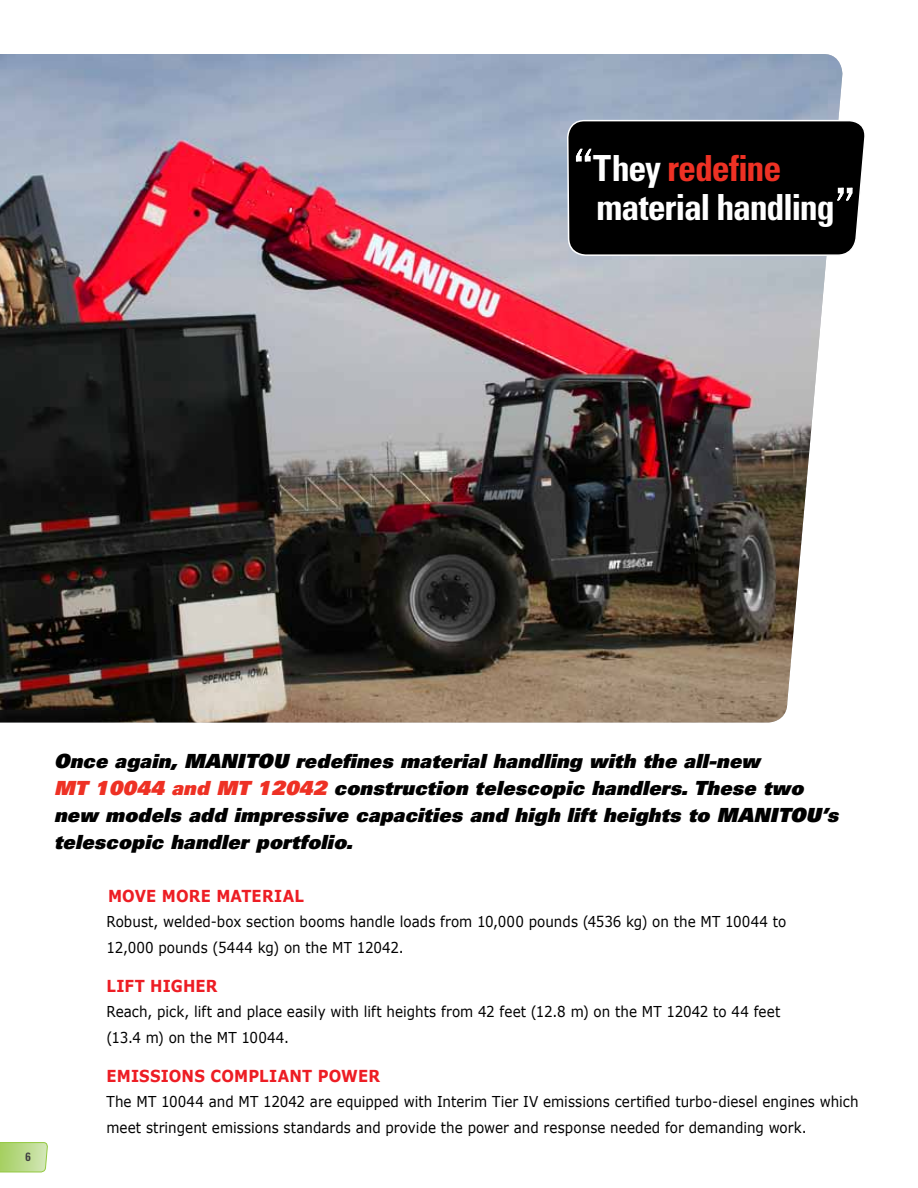
<style>
.page{position:relative;width:918px;height:1188px;background:#fff}
.page>*{position:absolute;margin:0;border:0;box-sizing:border-box;transform-origin:0 0}
.t1{font:700 condensed 36px/39px "Univers LT Std";letter-spacing:-.035em;color:#fff}
.t2{font:19.5px/27px "Univers LT Std X Black Obl";letter-spacing:.01em;color:#000}
.t3{font:700 16.5px "Verdana";letter-spacing:.01em;color:#ed1d24;scale:.9 1}
.t4{font:15px/25.5px "Verdana";letter-spacing:.005em;color:#000;scale:.9 1}
.t5{font:700 condensed 12px "Univers LT Std";color:#414042}
.s1{color:#ee3124}
</style>
<div class="page">
<svg style="left:0;top:1142px;width:48px;height:30px"></svg>
<img style="left:0;top:54px;width:842px;height:669px">
<svg style="left:556px;top:119px;width:309px;height:138px;background:#151617"></svg>
<h1 class="t1" style="left:593px;top:149px;width:243px">They <span class="s1">redefine </span>material handling</h1>
<p class="t5" style="left:25px;top:1150px;width:7px">6</p>
<p class="t2" style="left:54px;top:747px;width:786px">Once again, MANITOU redefines material handling with the all-new<br><span class="s1">MT 10044 and MT 12042</span> construction telescopic handlers. These two new models add impressive capacities and high lift heights to MANITOU’s telescopic handler portfolio.</p>
<p class="t3" style="left:108px;top:885px;width:219px">MOVE MORE MATERIAL</p>
<p class="t4" style="left:106px;top:908px;width:757px">Robust, welded-box section booms handle loads from 10,000 pounds (4536 kg) on the MT 10044 to<br>12,000 pounds (5444 kg) on the MT 12042.</p>
<p class="t3" style="left:106px;top:975px;width:125px">LIFT HIGHER</p>
<p class="t4" style="left:106px;top:998px;width:750px">Reach, pick, lift and place easily with lift heights from 42 feet (12.8 m) on the MT 12042 to 44 feet (13.4 m) on the MT 10044.</p>
<p class="t3" style="left:106px;top:1065px;width:305px">EMISSIONS COMPLIANT POWER</p>
<p class="t4" style="left:106px;top:1088px;width:837px">The MT 10044 and MT 12042 are equipped with Interim Tier IV emissions certified turbo-diesel engines which meet stringent emissions standards and provide the power and response needed for demanding work.</p>
</div>
